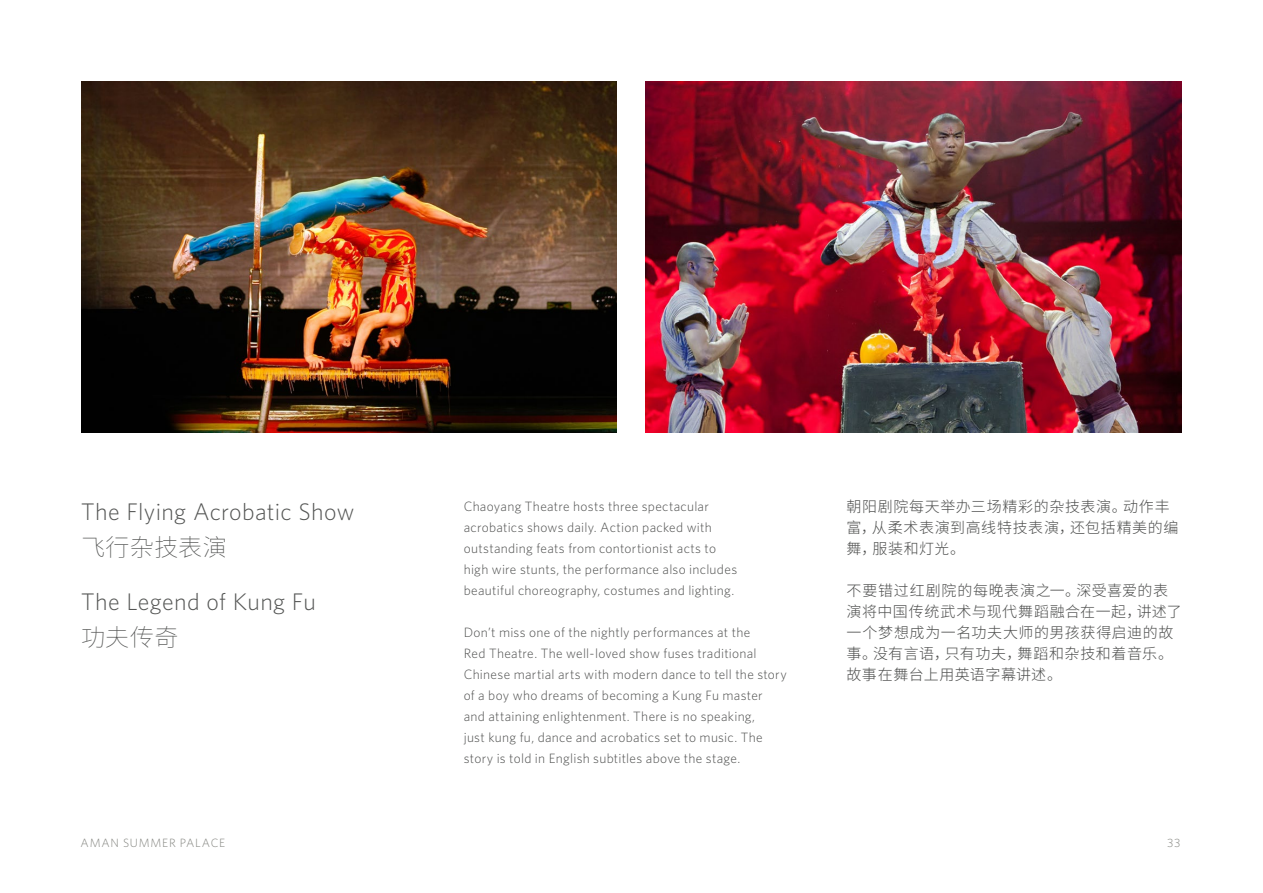
<style>
.page{position:relative;width:1263px;height:893px;background:#fff}
.page>*{position:absolute;margin:0;border:0;box-sizing:border-box;transform-origin:0 0}
.t1{font:300 24px "Whitney";letter-spacing:.015em;color:#545554}
.t2{font:100 24px "Noto Sans SC";letter-spacing:.02em;color:#545554}
.t3{font:300 15px/21px "Noto Sans SC";letter-spacing:.04em;color:#4d4e4d}
.t4{font:300 13.5px/21px "Whitney";letter-spacing:.02em;color:#4d4e4d}
.t5{font:300 12px "Whitney";letter-spacing:.06em;color:#82837e}
</style>
<div class="page">
<img style="left:81px;top:81px;width:535px;height:352px">
<img style="left:645px;top:81px;width:537px;height:352px">
<h1 class="t1" style="left:81px;top:495px;width:275px">The Flying Acrobatic Show</h1>
<h1 class="t2" style="left:81px;top:533px;width:147px">飞行杂技表演</h1>
<h1 class="t1" style="left:81px;top:585px;width:236px">The Legend of Kung Fu</h1>
<h1 class="t2" style="left:81px;top:623px;width:99px">功夫传奇</h1>
<p class="t4" style="left:464px;top:496px;width:275px">Chaoyang Theatre hosts three spectacular acrobatics shows daily. Action packed with outstanding feats from contortionist acts to high wire stunts, the performance also includes beautiful choreography, costumes and lighting.</p>
<p class="t4" style="left:464px;top:622px;width:325px">Don’t miss one of the nightly performances at the<br>Red Theatre. The well-loved show fuses traditional Chinese martial arts with modern dance to tell the story of a boy who dreams of becoming a Kung Fu master and attaining enlightenment. There is no speaking,<br>just kung fu, dance and acrobatics set to music. The story is told in English subtitles above the stage.</p>
<p class="t3" style="left:846px;top:497px;width:333px">朝阳剧院每天举办三场精彩的杂技表演。动作丰富，从柔术表演到高线特技表演，还包括精美的编舞，服装和灯光。</p>
<p class="t3" style="left:846px;top:581px;width:337px">不要错过红剧院的每晚表演之一。深受喜爱的表演将中国传统武术与现代舞蹈融合在一起，讲述了一个梦想成为一名功夫大师的男孩获得启迪的故事。没有言语，只有功夫，舞蹈和杂技和着音乐。故事在舞台上用英语字幕讲述。</p>
<p class="t5" style="left:81px;top:835px;width:146px">AMAN SUMMER PALACE</p>
<p class="t5" style="left:1167px;top:835px;width:15px">33</p>
</div>
